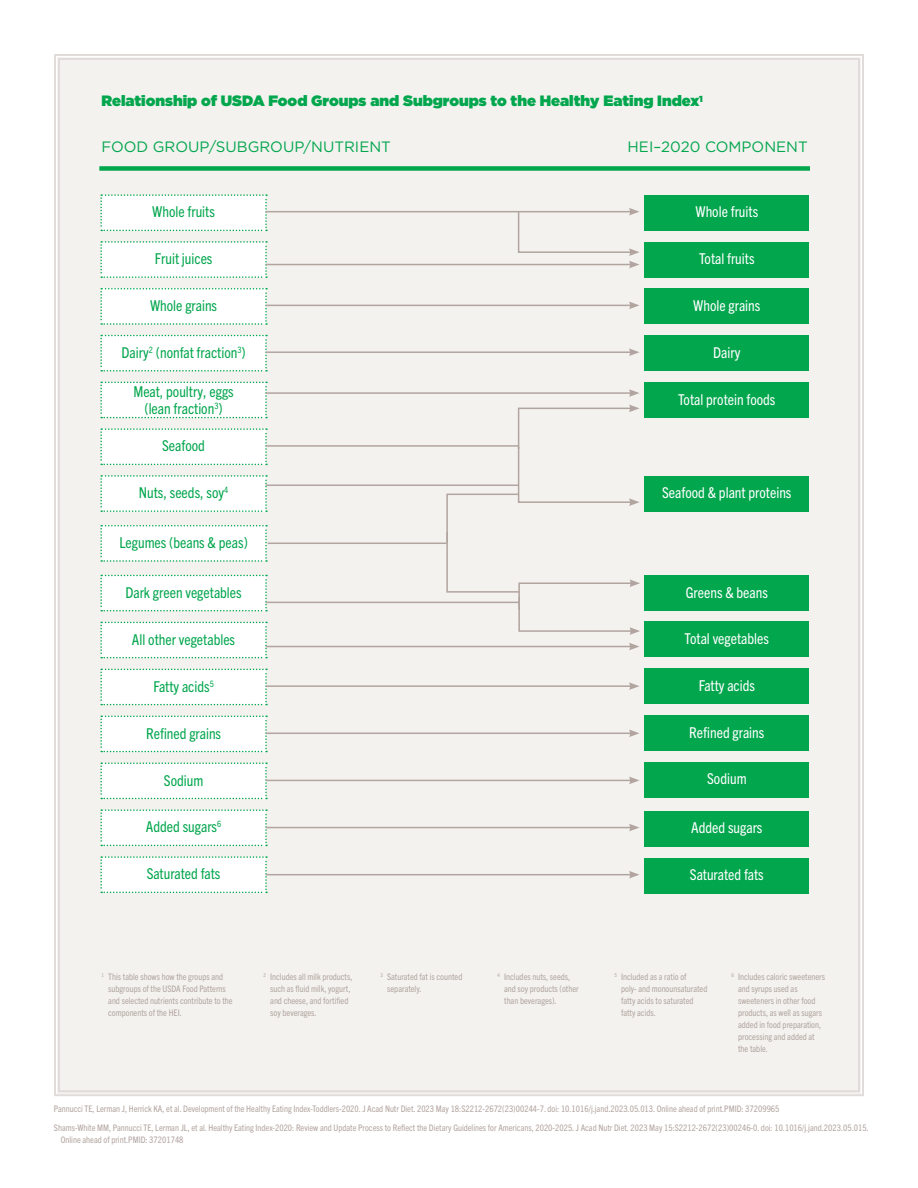
<style>
.page{position:relative;width:918px;height:1188px;background:#fff}
.page>*{position:absolute;margin:0;border:0;box-sizing:border-box;transform-origin:0 0}
.t1{font:condensed 15px/16.5px "Trade Gothic Next LT Pro";color:#02a64d;text-align:center}
.t2{font:condensed 15px "Trade Gothic Next LT Pro";color:#fff}
.t3{font:900 15px "Gotham";color:#02a64d}
.t4{font:15px "Gotham";color:#02a64d}
.t5{font:condensed 9px/12px "Trade Gothic Next LT Pro";color:#b2a49f}
</style>
<div class="page">
<div style="left:54px;top:54px;width:810px;height:1042px;background:#f3f2ef"></div>
<div style="left:644px;top:195px;width:165px;height:35px;background:#02a64d"></div>
<div style="left:644px;top:242px;width:165px;height:35px;background:#02a64d"></div>
<div style="left:644px;top:289px;width:165px;height:35px;background:#02a64d"></div>
<div style="left:644px;top:336px;width:165px;height:35px;background:#02a64d"></div>
<div style="left:644px;top:382px;width:165px;height:36px;background:#02a64d"></div>
<div style="left:644px;top:476px;width:165px;height:35px;background:#02a64d"></div>
<div style="left:644px;top:622px;width:165px;height:35px;background:#02a64d"></div>
<div style="left:644px;top:669px;width:165px;height:35px;background:#02a64d"></div>
<div style="left:644px;top:715px;width:165px;height:36px;background:#02a64d"></div>
<div style="left:644px;top:762px;width:165px;height:35px;background:#02a64d"></div>
<div style="left:644px;top:575px;width:165px;height:36px;background:#02a64d"></div>
<div style="left:99px;top:166px;width:711px;height:5px;background:#02a64d"></div>
<svg style="left:100px;top:194px;width:167px;height:37px"></svg>
<svg style="left:100px;top:241px;width:167px;height:37px"></svg>
<svg style="left:100px;top:288px;width:167px;height:37px"></svg>
<svg style="left:100px;top:428px;width:167px;height:37px"></svg>
<svg style="left:100px;top:475px;width:167px;height:37px"></svg>
<svg style="left:100px;top:382px;width:167px;height:36px"></svg>
<svg style="left:100px;top:335px;width:167px;height:37px"></svg>
<svg style="left:100px;top:622px;width:167px;height:36px"></svg>
<svg style="left:100px;top:669px;width:167px;height:36px"></svg>
<svg style="left:100px;top:716px;width:167px;height:36px"></svg>
<svg style="left:100px;top:856px;width:167px;height:37px"></svg>
<svg style="left:100px;top:809px;width:167px;height:37px"></svg>
<svg style="left:100px;top:762px;width:167px;height:37px"></svg>
<svg style="left:100px;top:575px;width:167px;height:36px"></svg>
<svg style="left:100px;top:525px;width:167px;height:37px"></svg>
<hr style="left:266px;top:211px;width:365px;height:1px;background:#b2a49f">
<hr style="left:266px;top:264px;width:365px;height:1px;background:#b2a49f">
<hr style="left:266px;top:305px;width:365px;height:1px;background:#b2a49f">
<svg style="left:629px;top:302px;width:11px;height:7px"></svg>
<hr style="left:266px;top:351px;width:365px;height:2px;background:#b2a49f">
<svg style="left:629px;top:348px;width:11px;height:8px"></svg>
<hr style="left:266px;top:392px;width:365px;height:2px;background:#b2a49f">
<svg style="left:629px;top:389px;width:11px;height:8px"></svg>
<hr style="left:266px;top:445px;width:252px;height:2px;background:#b2a49f">
<hr style="left:266px;top:485px;width:252px;height:1px;background:#b2a49f">
<svg style="left:517px;top:208px;width:123px;height:60px"></svg>
<hr style="left:268px;top:543px;width:178px;height:1px;background:#b2a49f">
<hr style="left:266px;top:602px;width:252px;height:1px;background:#b2a49f">
<hr style="left:266px;top:646px;width:365px;height:1px;background:#b2a49f">
<svg style="left:629px;top:643px;width:11px;height:7px"></svg>
<hr style="left:266px;top:685px;width:365px;height:2px;background:#b2a49f">
<svg style="left:629px;top:682px;width:11px;height:8px"></svg>
<hr style="left:266px;top:733px;width:365px;height:1px;background:#b2a49f">
<svg style="left:629px;top:729px;width:11px;height:8px"></svg>
<hr style="left:266px;top:780px;width:365px;height:1px;background:#b2a49f">
<svg style="left:629px;top:777px;width:11px;height:7px"></svg>
<hr style="left:266px;top:827px;width:365px;height:1px;background:#b2a49f">
<svg style="left:629px;top:824px;width:11px;height:7px"></svg>
<hr style="left:266px;top:874px;width:365px;height:1px;background:#b2a49f">
<svg style="left:629px;top:871px;width:11px;height:8px"></svg>
<div style="left:446px;top:405px;width:194px;height:230px;background:#f3f2ef"></div>
<div style="left:644px;top:858px;width:165px;height:35px;background:#02a64d"></div>
<div style="left:644px;top:811px;width:165px;height:35px;background:#02a64d"></div>
<h1 class="t3" style="left:102px;top:90px;width:603px">Relationship of USDA Food Groups and Subgroups to the Healthy Eating Index<sup>1</sup></h1>
<h1 class="t4" style="left:102px;top:137px;width:291px">FOOD GROUP/SUBGROUP/NUTRIENT</h1>
<h1 class="t4" style="left:628px;top:137px;width:182px">HEI–2020 COMPONENT</h1>
<h1 class="t1" style="left:152px;top:203px;width:64px">Whole fruits</h1>
<h1 class="t1" style="left:155px;top:250px;width:59px">Fruit juices</h1>
<h1 class="t1" style="left:150px;top:296px;width:69px">Whole grains</h1>
<h1 class="t1" style="left:121px;top:343px;width:126px">Dairy<sup>2</sup> (nonfat fraction<sup>3</sup>)</h1>
<h1 class="t1" style="left:133px;top:383px;width:102px">Meat, poultry, eggs (lean fraction<sup>3</sup>)</h1>
<h1 class="t1" style="left:162px;top:437px;width:44px">Seafood</h1>
<h1 class="t1" style="left:139px;top:484px;width:91px">Nuts, seeds, soy<sup>4</sup></h1>
<h1 class="t1" style="left:119px;top:533px;width:130px">Legumes (beans &amp; peas)</h1>
<h1 class="t1" style="left:125px;top:583px;width:118px">Dark green vegetables</h1>
<h1 class="t1" style="left:132px;top:630px;width:105px">All other vegetables</h1>
<h1 class="t1" style="left:153px;top:677px;width:62px">Fatty acids<sup>5</sup></h1>
<h1 class="t1" style="left:146px;top:724px;width:77px">Refined grains</h1>
<h1 class="t1" style="left:164px;top:771px;width:41px">Sodium</h1>
<h1 class="t1" style="left:146px;top:818px;width:77px">Added sugars<sup>6</sup></h1>
<h1 class="t1" style="left:147px;top:865px;width:75px">Saturated fats</h1>
<h1 class="t2" style="left:695px;top:202px;width:64px">Whole fruits</h1>
<h1 class="t2" style="left:699px;top:249px;width:57px">Total fruits</h1>
<h1 class="t2" style="left:693px;top:295px;width:69px">Whole grains</h1>
<h1 class="t2" style="left:713px;top:342px;width:29px">Dairy</h1>
<h1 class="t2" style="left:678px;top:389px;width:99px">Total protein foods</h1>
<h1 class="t2" style="left:662px;top:483px;width:131px">Seafood &amp; plant proteins</h1>
<h1 class="t2" style="left:686px;top:582px;width:84px">Greens &amp; beans</h1>
<h1 class="t2" style="left:685px;top:628px;width:86px">Total vegetables</h1>
<h1 class="t2" style="left:699px;top:675px;width:58px">Fatty acids</h1>
<h1 class="t2" style="left:689px;top:722px;width:77px">Refined grains</h1>
<h1 class="t2" style="left:707px;top:769px;width:41px">Sodium</h1>
<h1 class="t2" style="left:691px;top:818px;width:73px">Added sugars</h1>
<h1 class="t2" style="left:690px;top:865px;width:75px">Saturated fats</h1>
<p class="t5" style="left:108px;top:970px;width:126px;text-indent:-7px"><sup>1</sup> This table shows how the groups and subgroups of the USDA Food Patterns and selected nutrients contribute to the components of the HEI.</p>
<p class="t5" style="left:270px;top:970px;width:84px;text-indent:-7px"><sup>2</sup> Includes all milk products, such as fluid milk, yogurt, and cheese, and fortified soy beverages.</p>
<p class="t5" style="left:387px;top:970px;width:77px;text-indent:-7px"><sup>3</sup> Saturated fat is counted separately.</p>
<p class="t5" style="left:504px;top:970px;width:76px;text-indent:-7px"><sup>4</sup> Includes nuts, seeds, and soy products (other than beverages).</p>
<p class="t5" style="left:621px;top:970px;width:88px;text-indent:-7px"><sup>5</sup> Included as a ratio of<br>poly- and monounsaturated fatty acids to saturated fatty acids.</p>
<p class="t5" style="left:738px;top:970px;width:88px;text-indent:-7px"><sup>6</sup> Includes caloric sweeteners and syrups used as sweeteners in other food products, as well as sugars added in food preparation, processing and added at the table.</p>
<p class="t5" style="left:54px;top:1099px;width:816px;line-height:18.8px">Pannucci TE, Lerman J, Herrick KA, et al. Development of the Healthy Eating Index-Toddlers-2020. J Acad Nutr Diet. 2023 May 18:S2212-2672(23)00244-7. doi: 10.1016/j.jand.2023.05.013. Online ahead of print.PMID: 37209965<br>Shams-White MM, Pannucci TE, Lerman JL, et al. Healthy Eating Index-2020: Review and Update Process to Reflect the Dietary Guidelines for Americans, 2020-2025. J Acad Nutr Diet. 2023 May 15:S2212-2672(23)00246-0. doi: 10.1016/j.jand.2023.05.015.</p>
<p class="t5" style="left:61px;top:1133px;width:124px">Online ahead of print.PMID: 37201748</p>
</div>
